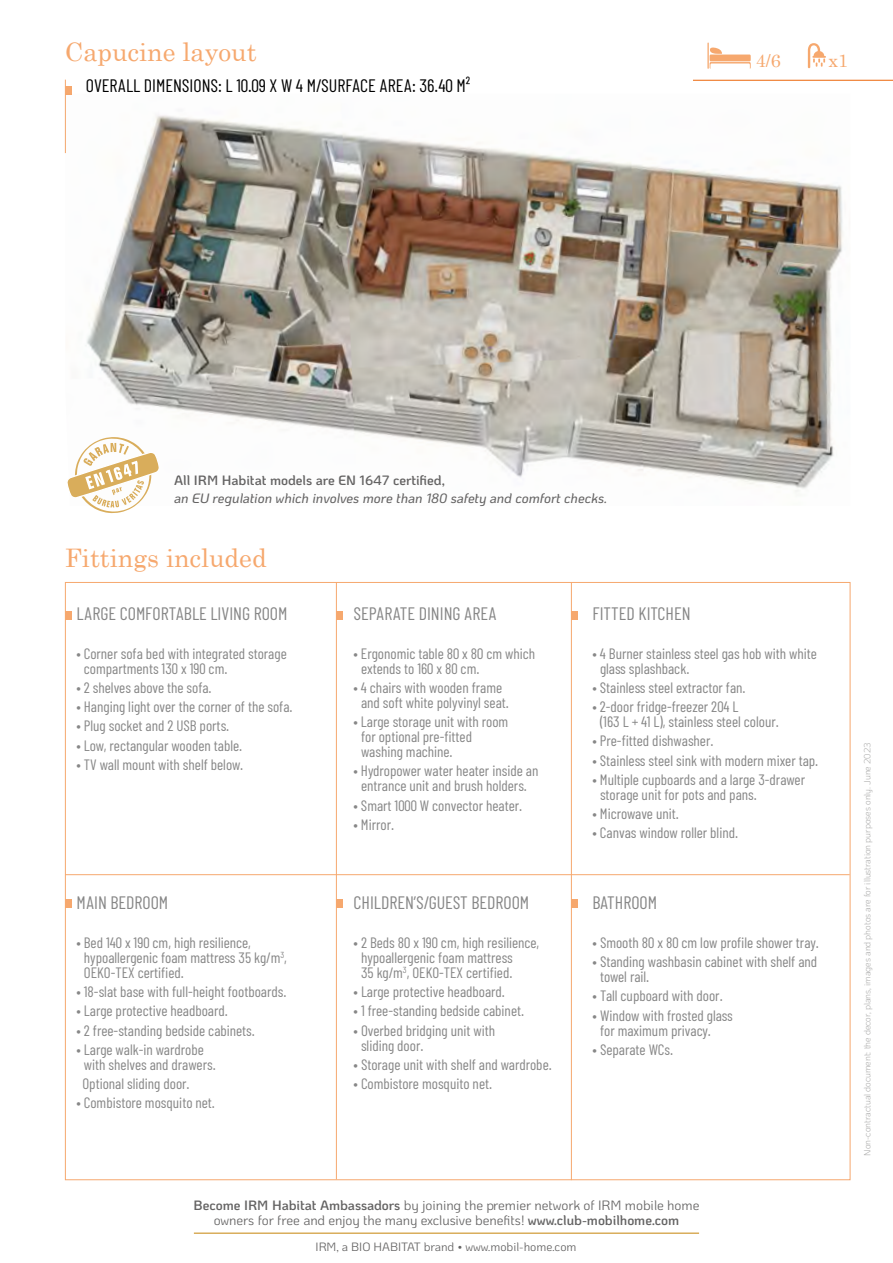
<style>
.page{position:relative;width:893px;height:1263px;background:#fff}
.page>*{position:absolute;margin:0;border:0;box-sizing:border-box;transform-origin:0 0}
.t1{font:25.5px "Century";color:#f6a86e}
.t2{font:18px "Barlow Condensed";color:#878787}
.t3{font:18px "Barlow Condensed";color:#000}
.t4{font:18px "Century";color:#f6a86e}
.t5{font:15px/15px "Barlow Condensed";color:#878787}
.t6{font:13.5px/15px "Ko Ho";letter-spacing:-.005em;color:#646363;text-align:center}
.t7{font:italic 500 13.5px "Ko Ho";letter-spacing:-.005em;color:#646363}
.t8{font:600 13.5px "Ko Ho";color:#646363}
.t9{font:12px "Ko Ho";color:#646363}
.t10{font:300 9px "Ko Ho";letter-spacing:-.005em;color:#9d9d9c}
.s1{font-weight:600}
</style>
<div class="page">
<div style="left:65px;top:899px;width:7px;height:9px;background:#f6a86e"></div>
<div style="left:336px;top:899px;width:7px;height:9px;background:#f6a86e"></div>
<div style="left:571px;top:899px;width:7px;height:9px;background:#f6a86e"></div>
<div style="left:65px;top:611px;width:7px;height:9px;background:#f6a86e"></div>
<div style="left:336px;top:611px;width:7px;height:9px;background:#f6a86e"></div>
<div style="left:571px;top:611px;width:7px;height:9px;background:#f6a86e"></div>
<svg style="left:808px;top:43px;width:18px;height:25px"></svg>
<svg style="left:710px;top:47px;width:12px;height:7px"></svg>
<hr style="left:707px;top:43px;width:2px;height:26px;background:#f6a86e">
<div style="left:710px;top:55px;width:41px;height:6px;background:#f6a86e"></div>
<svg style="left:710px;top:62px;width:41px;height:7px"></svg>
<hr style="left:336px;top:582px;width:1px;height:597px;background:#f6a86e">
<hr style="left:571px;top:582px;width:1px;height:598px;background:#f6a86e">
<hr style="left:65px;top:874px;width:785px;height:1px;background:#f6a86e">
<hr style="left:693px;top:80px;width:200px;height:1px;background:#ec6608">
<div style="left:65px;top:86px;width:7px;height:9px;background:#f6a86e"></div>
<hr style="left:65px;top:80px;width:1px;height:73px;background:#f6a86e">
<img style="left:65px;top:95px;width:778px;height:397px">
<svg style="left:66px;top:437px;width:95px;height:76px"></svg>
<hr style="left:194px;top:1232px;width:505px;height:2px;background:#d9ad5b">
<h1 class="t1" style="left:65px;top:30px;width:193px">Capucine layout</h1>
<p class="t3" style="left:86px;top:75px;width:386px">OVERALL DIMENSIONS: L 10.09 X W 4 M/SURFACE AREA: 36.40 M²</p>
<p class="t4" style="left:756px;top:46px;width:27px">4/6</p>
<p class="t4" style="left:829px;top:46px;width:21px">x1</p>
<p class="t8" style="left:174px;top:469px;width:272px">All IRM Habitat models are EN 1647 certified,</p>
<p class="t7" style="left:174px;top:487px;width:434px">an EU regulation which involves more than 180 safety and comfort checks.</p>
<h1 class="t1" style="left:65px;top:537px;width:203px">Fittings included</h1>
<p class="t2" style="left:76px;top:602px;width:213px">LARGE COMFORTABLE LIVING ROOM</p>
<p class="t5" style="left:84px;top:645px;width:204px;text-indent:-8px">• Corner sofa bed with integrated storage compartments 130 x 190 cm.</p>
<p class="t5" style="left:76px;top:679px;width:137px">• 2 shelves above the sofa.</p>
<p class="t5" style="left:76px;top:699px;width:218px">• Hanging light over the corner of the sofa.</p>
<p class="t5" style="left:76px;top:718px;width:154px">• Plug socket and 2 USB ports.</p>
<p class="t5" style="left:76px;top:737px;width:167px">• Low, rectangular wooden table.</p>
<p class="t5" style="left:76px;top:756px;width:168px">• TV wall mount with shelf below.</p>
<p class="t2" style="left:76px;top:891px;width:93px">MAIN BEDROOM</p>
<p class="t5" style="left:84px;top:935px;width:204px;text-indent:-8px">• Bed 140 x 190 cm, high resilience, hypoallergenic foam mattress 35 kg/m<sup>3</sup>,<br>OEKO-TEX certified.</p>
<p class="t5" style="left:76px;top:984px;width:212px">• 18-slat base with full-height footboards.</p>
<p class="t5" style="left:76px;top:1003px;width:153px">• Large protective headboard.</p>
<p class="t5" style="left:76px;top:1022px;width:180px">• 2 free-standing bedside cabinets.</p>
<p class="t5" style="left:84px;top:1042px;width:133px;text-indent:-8px">• Large walk-in wardrobe with shelves and drawers.</p>
<p class="t5" style="left:82px;top:1076px;width:109px">Optional sliding door.</p>
<p class="t5" style="left:76px;top:1095px;width:140px">• Combistore mosquito net.</p>
<p class="t2" style="left:353px;top:602px;width:145px">SEPARATE DINING AREA</p>
<p class="t5" style="left:361px;top:645px;width:176px;text-indent:-8px">• Ergonomic table 80 x 80 cm which extends to 160 x 80 cm.</p>
<p class="t5" style="left:353px;top:679px;width:157px;text-align:center">• 4 chairs with wooden frame and soft white polyvinyl seat.</p>
<p class="t5" style="left:361px;top:714px;width:149px;text-indent:-8px">• Large storage unit with room for optional pre-fitted washing machine.</p>
<p class="t5" style="left:353px;top:763px;width:186px;text-align:center">• Hydropower water heater inside an entrance unit and brush holders.</p>
<p class="t5" style="left:353px;top:797px;width:170px">• Smart 1000 W convector heater.</p>
<p class="t5" style="left:353px;top:816px;width:42px">• Mirror.</p>
<p class="t2" style="left:353px;top:891px;width:177px">CHILDREN’S/GUEST BEDROOM</p>
<p class="t5" style="left:361px;top:935px;width:180px;text-indent:-8px">• 2 Beds 80 x 190 cm, high resilience, hypoallergenic foam mattress<br>35 kg/m<sup>3</sup>, OEKO-TEX certified.</p>
<p class="t5" style="left:353px;top:984px;width:153px">• Large protective headboard.</p>
<p class="t5" style="left:353px;top:1003px;width:172px">• 1 free-standing bedside cabinet.</p>
<p class="t5" style="left:361px;top:1022px;width:136px;text-indent:-8px">• Overbed bridging unit with sliding door.</p>
<p class="t5" style="left:353px;top:1057px;width:200px">• Storage unit with shelf and wardrobe.</p>
<p class="t5" style="left:353px;top:1076px;width:140px">• Combistore mosquito net.</p>
<p class="t2" style="left:592px;top:602px;width:100px">FITTED KITCHEN</p>
<p class="t5" style="left:600px;top:645px;width:219px;text-indent:-8px">• 4 Burner stainless steel gas hob with white glass splashback.</p>
<p class="t5" style="left:592px;top:679px;width:155px">• Stainless steel extractor fan.</p>
<p class="t5" style="left:600px;top:699px;width:180px;text-indent:-8px">• 2-door fridge-freezer 204 L<br>(163 L + 41 L), stainless steel colour.</p>
<p class="t5" style="left:592px;top:733px;width:123px">• Pre-fitted dishwasher.</p>
<p class="t5" style="left:592px;top:752px;width:227px">• Stainless steel sink with modern mixer tap.</p>
<p class="t5" style="left:600px;top:771px;width:207px;text-indent:-8px">• Multiple cupboards and a large 3-drawer storage unit for pots and pans.</p>
<p class="t5" style="left:592px;top:806px;width:88px">• Microwave unit.</p>
<p class="t5" style="left:592px;top:825px;width:147px">• Canvas window roller blind.</p>
<p class="t2" style="left:592px;top:891px;width:66px">BATHROOM</p>
<p class="t5" style="left:592px;top:935px;width:228px">• Smooth 80 x 80 cm low profile shower tray.</p>
<p class="t5" style="left:600px;top:954px;width:219px;text-indent:-8px">• Standing washbasin cabinet with shelf and towel rail.</p>
<p class="t5" style="left:592px;top:988px;width:132px">• Tall cupboard with door.</p>
<p class="t5" style="left:600px;top:1007px;width:134px;text-indent:-8px">• Window with frosted glass for maximum privacy.</p>
<p class="t5" style="left:592px;top:1042px;width:82px">• Separate WCs.</p>
<p class="t6" style="left:194px;top:1198px;width:507px"><span class="s1">Become IRM Habitat Ambassadors</span> by joining the premier network of IRM mobile home owners for free and enjoy the many exclusive benefits! <span class="s1">www.club-mobilhome.com</span></p>
<p class="t9" style="left:316px;top:1237px;width:262px">IRM, a BIO HABITAT brand • www.mobil-home.com</p>
<p class="t10" style="left:860px;top:1156px;width:415px;rotate:-90deg">Non-contractual document: the decor, plans, images and photos are for illustration purposes only. June 2023</p>
</div>
